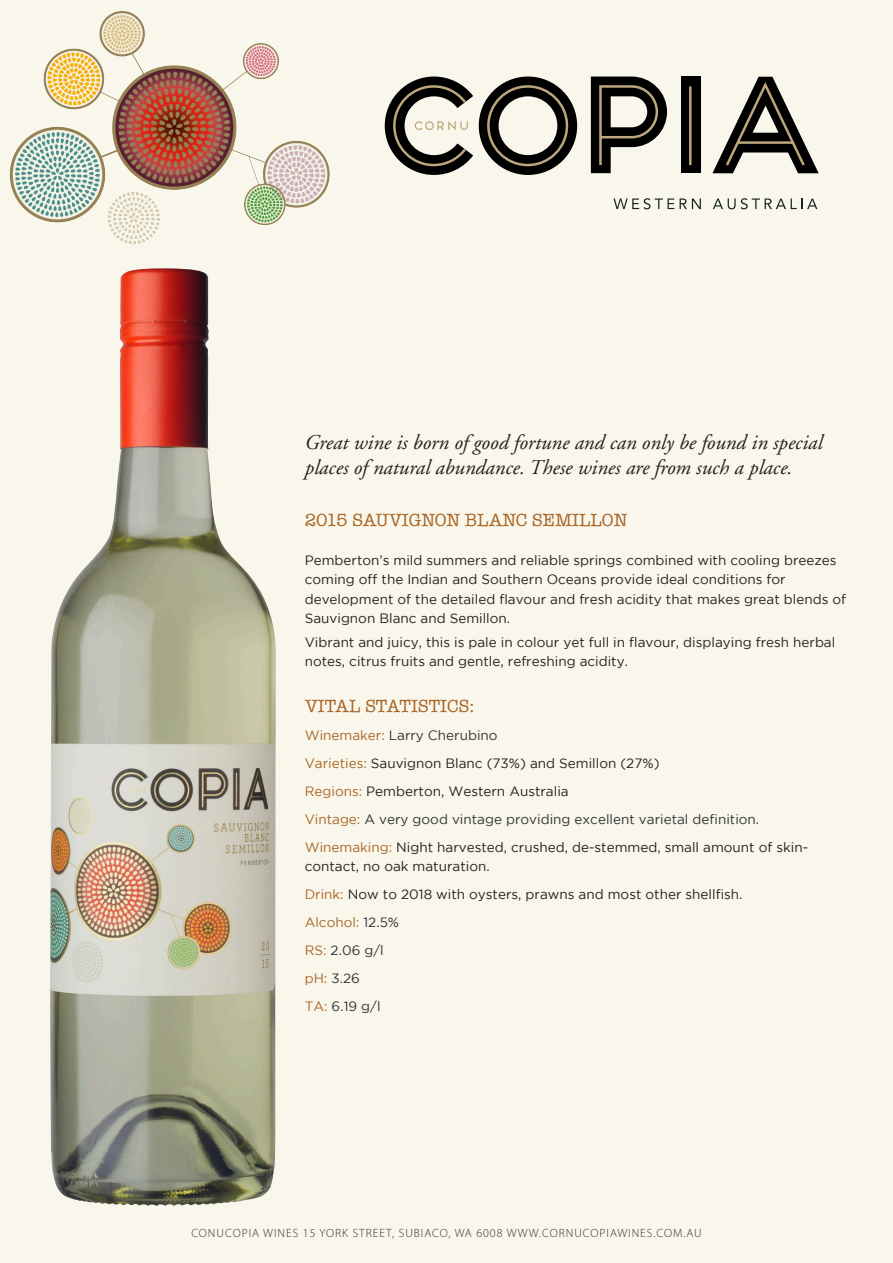
<style>
.page{position:relative;width:893px;height:1263px;background:#f9f7eb}
.page>*{position:absolute;margin:0;border:0;box-sizing:border-box;transform-origin:0 0}
.t1{font:italic 21px/25.2px "Adobe Garamond";color:#231f20}
.t2{font:18px "American Typewriter";color:#a96426}
.Wine_Caption{font:13.5px/19.5px "Gotham";color:#231f20}
.Wine_Caption-2{font:13.5px "Gotham";color:#313234}
.Wine_Caption-3{font:13.5px "Gotham";color:#a96426}
.t3{font:300 12px "Myriad Pro";letter-spacing:.08em;color:#313234}
.s1{color:#a96426}
.s2{color:#313234}
</style>
<div class="page">
<svg style="left:613px;top:198px;width:61px;height:11px"></svg>
<svg style="left:680px;top:198px;width:21px;height:11px"></svg>
<svg style="left:713px;top:198px;width:104px;height:11px"></svg>
<svg style="left:385px;top:77px;width:434px;height:98px"></svg>
<img style="left:10px;top:11px;width:319px;height:233px">
<img style="left:50px;top:275px;width:226px;height:931px">
<p class="t1" style="left:305px;top:430px;width:519px">Great wine is born of good fortune and can only be found in special places of natural abundance. These wines are from such a place.</p>
<p class="t2" style="left:305px;top:506px;width:324px">2015 SAUVIGNON BLANC SEMILLON</p>
<p class="Wine_Caption" style="left:305px;top:550px;width:543px">Pemberton’s mild summers and reliable springs combined with cooling breezes coming off the Indian and Southern Oceans provide ideal conditions for development of the detailed flavour and fresh acidity that makes great blends of Sauvignon Blanc and Semillon.</p>
<p class="Wine_Caption" style="left:305px;top:632px;width:532px">Vibrant and juicy, this is pale in colour yet full in flavour, displaying fresh herbal notes, citrus fruits and gentle, refreshing acidity.</p>
<p class="t2" style="left:305px;top:692px;width:171px">VITAL STATISTICS:</p>
<p class="Wine_Caption-2" style="left:305px;top:728px;width:194px"><span class="s1">Winemaker:</span> Larry Cherubino</p>
<p class="Wine_Caption" style="left:305px;top:753px;width:356px"><span class="s1">Varieties:</span> Sauvignon Blanc (73%) and Semillon (27%)</p>
<p class="Wine_Caption" style="left:305px;top:781px;width:265px"><span class="s1">Regions:</span> Pemberton, Western Australia</p>
<p class="Wine_Caption-2" style="left:305px;top:812px;width:456px"><span class="s1">Vintage:</span> A very good vintage providing excellent varietal definition.</p>
<p class="Wine_Caption" style="left:305px;top:837px;width:505px"><span class="s1">Winemaking:</span> Night harvested, crushed, de-stemmed, small amount of skin&shy;contact, no oak maturation.</p>
<p class="Wine_Caption" style="left:305px;top:885px;width:439px"><span class="s1">Drink:</span> Now to 2018 with oysters, prawns and most other shellfish.</p>
<p class="Wine_Caption-3" style="left:305px;top:915px;width:96px">Alcohol: <span class="s2">12.5%</span></p>
<p class="Wine_Caption-2" style="left:305px;top:943px;width:81px"><span class="s1">RS:</span> 2.06 g/l</p>
<p class="Wine_Caption-2" style="left:305px;top:971px;width:57px"><span class="s1">pH:</span> 3.26</p>
<p class="Wine_Caption-2" style="left:305px;top:999px;width:77px"><span class="s1">TA:</span> 6.19 g/l</p>
<p class="t3" style="left:191px;top:1227px;width:512px">CONUCOPIA WINES 15 YORK STREET, SUBIACO, WA 6008 WWW.CORNUCOPIAWINES.COM.AU</p>
</div>
